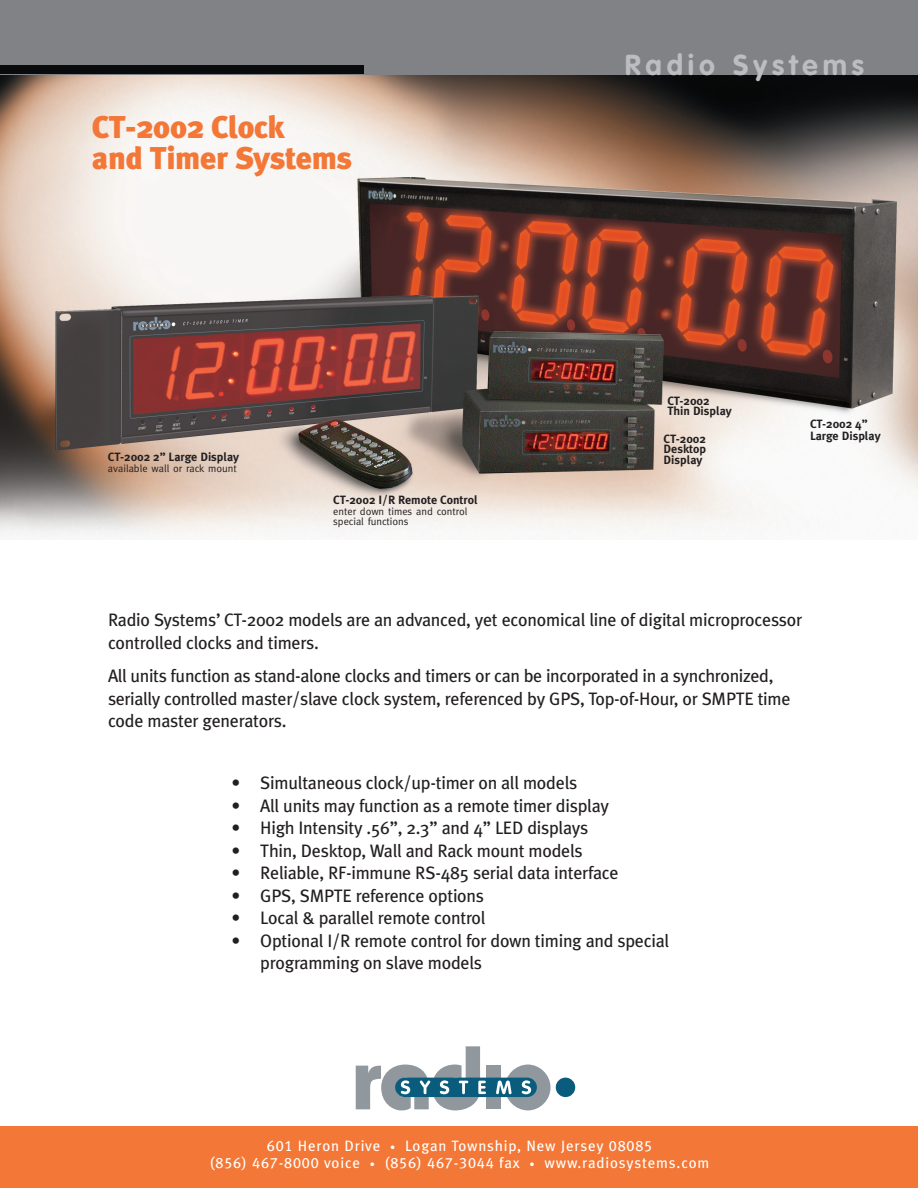
<style>
.page{position:relative;width:918px;height:1188px;background:#fff}
.page>*{position:absolute;margin:0;border:0;box-sizing:border-box;transform-origin:0 0}
.t1{font:900 31.5px/31.8px "Meta Plus";letter-spacing:-.01em;color:#f37736}
.t2{font:700 28.5px "VAG Rounded";letter-spacing:.17em;color:#bcbdc0}
.t3{font:18px/22.5px "Meta Plus";letter-spacing:-.015em;color:#231f20}
.t4{font:15px/16.5px "Meta Plus";letter-spacing:.055em;color:#fff;text-align:center}
.t5{font:700 12px/10.5px "Meta Plus";color:#231f20}
.t6{font:10.5px/10.5px "Meta";color:#231f20}
.s1{font-family:"Meta Plus Book Caps"}
.s2{font-size:10.5px}
</style>
<div class="page">
<img style="left:0;top:74px;width:918px;height:465px">
<div style="left:0;top:0;width:918px;height:74px;background:#808285"></div>
<div style="left:0;top:1126px;width:918px;height:62px;background:#f37736"></div>
<div style="left:0;top:66px;width:363px;height:8px;background:#080a0b"></div>
<div style="left:486px;top:1066px;width:15px;height:43px;background:#90979d"></div>
<div style="left:505px;top:1065px;width:46px;height:45px;background:#90979d;border-radius:50%"></div>
<div style="left:395px;top:1078px;width:142px;height:19px;background:#0a5c7d;border-radius:10px"></div>
<div style="left:556px;top:1078px;width:19px;height:19px;background:#0a5c7d;border-radius:50%"></div>
<svg style="left:356px;top:1046px;width:130px;height:64px"></svg>
<svg style="left:496px;top:1081px;width:16px;height:13px"></svg>
<svg style="left:522px;top:1080px;width:9px;height:14px"></svg>
<h1 class="t1" style="left:92px;top:112px;width:262px">CT-2002 Clock<br>and Timer Systems</h1>
<p class="t5" style="left:108px;top:452px;width:133px">CT-2002 2” Large Display</p>
<p class="t6" style="left:108px;top:464px;width:130px">available wall or rack mount</p>
<p class="t5" style="left:333px;top:496px;width:146px">CT-2002 I/R Remote Control</p>
<p class="t6" style="left:333px;top:507px;width:136px">enter down times and control special functions</p>
<h2 class="t2" style="left:625px;top:53px;width:241px">Radio Systems</h2>
<p class="t5" style="left:667px;top:396px;width:66px">CT-2002<br>Thin Display</p>
<p class="t5" style="left:810px;top:419px;width:59px">CT-2002 4”</p>
<p class="t5" style="left:664px;top:434px;width:44px">CT-2002</p>
<p class="t5" style="left:810px;top:431px;width:72px">Large Display</p>
<p class="t5" style="left:664px;top:444px;width:44px">Desktop<br>Display</p>
<p class="t3" style="left:108px;top:610px;width:696px">Radio Systems’ CT-2002 models are an advanced, yet economical line of digital microprocessor controlled clocks and timers.</p>
<p class="t3" style="left:108px;top:666px;width:684px">All units function as stand-alone clocks and timers or can be incorporated in a synchronized, serially controlled master/slave clock system, referenced by GPS, Top-of-Hour, or SMPTE time code master generators.</p>
<p class="t3" style="left:232px;top:773px;width:347px">• Simultaneous clock/up-timer on all models</p>
<p class="t3" style="left:232px;top:795px;width:379px">• All units may function as a remote timer display</p>
<p class="t3" style="left:232px;top:818px;width:358px">• High Intensity .56”, 2.3” and 4” LED displays</p>
<p class="t3" style="left:232px;top:840px;width:353px">• Thin, Desktop, Wall and Rack mount models</p>
<p class="t3" style="left:232px;top:863px;width:389px">• Reliable, RF-immune RS-485 serial data interface</p>
<p class="t3" style="left:232px;top:885px;width:254px">• GPS, SMPTE reference options</p>
<p class="t3" style="left:232px;top:908px;width:256px">• Local &amp; parallel remote control</p>
<p class="t3" style="left:260px;top:930px;width:410px;text-indent:-29px">• Optional I/R remote control for down timing and special programming on slave models</p>
<p class="t4" style="left:210px;top:1139px;width:501px"><span class="s1">601</span> Heron Drive <span class="s2">•</span> Logan Township, New Jersey <span class="s1">08085<br>(856) 467-8000</span> voice <span class="s2">•</span> <span class="s1">(856) 467-3044</span> fax <span class="s2">•</span> www.radiosystems.com</p>
</div>
